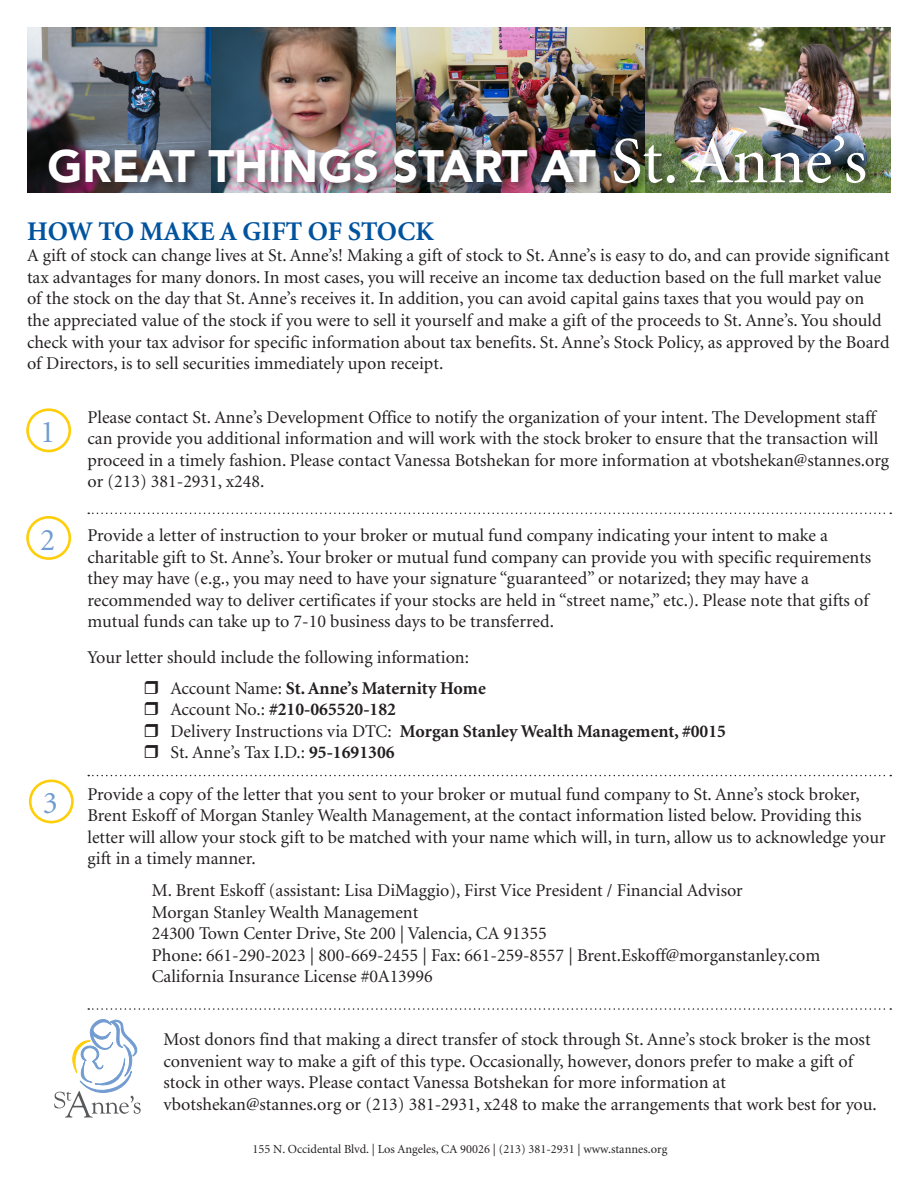
<style>
.page{position:relative;width:918px;height:1188px;background:#fff}
.page>*{position:absolute;margin:0;border:0;box-sizing:border-box;transform-origin:0 0}
.t1{font:900 45px "Avenir LT";color:#fff}
.t2{font:31.5px "Minion LT";color:#729cd1}
.t3{font:700 27px "Minion LT";color:#01539e}
.at_a_glance{font:18px/21.6px "Minion LT";color:#231f20}
.t4{font:700 18px "Minion LT";color:#231f20}
.t5{font:12.3px "Minion LT";color:#231f20}
.s1{font-family:"Minion LT";font-weight:400;font-size:66px}
.s2{font-weight:400}
.s3{font-weight:700}
</style>
<div class="page">
<svg style="left:88px;top:513px;width:803px;height:1px"></svg>
<svg style="left:88px;top:775px;width:803px;height:1px"></svg>
<svg style="left:88px;top:1008px;width:803px;height:2px"></svg>
<img style="left:27px;top:27px;width:864px;height:165px">
<div style="left:46px;top:132px;width:832px;height:64px;background:#231f20;opacity:.75"></div>
<svg style="left:54px;top:1020px;width:87px;height:98px"></svg>
<div style="left:26px;top:408px;width:45px;height:44px;border:3px solid #fece08;border-radius:50%"></div>
<div style="left:26px;top:516px;width:45px;height:44px;border:3px solid #fece08;border-radius:50%"></div>
<div style="left:29px;top:780px;width:45px;height:43px;border:3px solid #fece08;border-radius:50%"></div>
<p class="t1" style="left:47px;top:139px;width:821px">GREAT THINGS START AT <span class="s1">St. Anne’s</span></p>
<p class="t3" style="left:27px;top:217px;width:408px">HOW TO MAKE A GIFT OF STOCK</p>
<p class="at_a_glance" style="left:27px;top:245px;width:864px">A gift of stock can change lives at St. Anne’s! Making a gift of stock to St. Anne’s is easy to do, and can provide significant tax advantages for many donors. In most cases, you will receive an income tax deduction based on the full market value of the stock on the day that St. Anne’s receives it. In addition, you can avoid capital gains taxes that you would pay on the appreciated value of the stock if you were to sell it yourself and make a gift of the proceeds to St. Anne’s. You should check with your tax advisor for specific information about tax benefits. St. Anne’s Stock Policy, as approved by the Board of Directors, is to sell securities immediately upon receipt.</p>
<p class="at_a_glance" style="left:87px;top:407px;width:803px">Please contact St. Anne’s Development Office to notify the organization of your intent. The Development staff can provide you additional information and will work with the stock broker to ensure that the transaction will proceed in a timely fashion. Please contact Vanessa Botshekan for more information at vbotshekan@stannes.org or (213) 381-2931, x248.</p>
<p class="at_a_glance" style="left:87px;top:525px;width:785px">Provide a letter of instruction to your broker or mutual fund company indicating your intent to make a charitable gift to St. Anne’s. Your broker or mutual fund company can provide you with specific requirements they may have (e.g., you may need to have your signature “guaranteed” or notarized; they may have a recommended way to deliver certificates if your stocks are held in “street name,” etc.). Please note that gifts of mutual funds can take up to 7-10 business days to be transferred.</p>
<p class="at_a_glance" style="left:87px;top:647px;width:383px">Your letter should include the following information:</p>
<p class="t2" style="left:40px;top:416px;width:17px">1</p>
<p class="t2" style="left:40px;top:524px;width:17px">2</p>
<p class="t2" style="left:43px;top:788px;width:17px">3</p>
<p class="t4" style="left:170px;top:679px;width:317px"><span class="s2">Account Name:</span> St. Anne’s Maternity Home</p>
<p class="t4" style="left:170px;top:700px;width:227px"><span class="s2">Account No.:</span> #210-065520-182</p>
<p class="t4" style="left:170px;top:722px;width:557px"><span class="s2">Delivery Instructions via DTC:</span> Morgan Stanley Wealth Management, #0015</p>
<p class="at_a_glance" style="left:170px;top:743px;width:226px">St. Anne’s Tax I.D.: <span class="s3">95-1691306</span></p>
<p class="at_a_glance" style="left:87px;top:784px;width:800px">Provide a copy of the letter that you sent to your broker or mutual fund company to St. Anne’s stock broker, Brent Eskoff of Morgan Stanley Wealth Management, at the contact information listed below. Providing this letter will allow your stock gift to be matched with your name which will, in turn, allow us to acknowledge your gift in a timely manner.</p>
<p class="at_a_glance" style="left:152px;top:880px;width:593px">M. Brent Eskoff (assistant: Lisa DiMaggio), First Vice President / Financial Advisor</p>
<p class="at_a_glance" style="left:152px;top:902px;width:268px">Morgan Stanley Wealth Management</p>
<p class="at_a_glance" style="left:152px;top:923px;width:396px">24300 Town Center Drive, Ste 200 | Valencia, CA 91355</p>
<p class="at_a_glance" style="left:152px;top:945px;width:670px">Phone: 661-290-2023 | 800-669-2455 | Fax: 661-259-8557 | Brent.Eskoff@morganstanley.com</p>
<p class="at_a_glance" style="left:152px;top:966px;width:283px">California Insurance License #0A13996</p>
<p class="at_a_glance" style="left:164px;top:1029px;width:709px">Most donors find that making a direct transfer of stock through St. Anne’s stock broker is the most convenient way to make a gift of this type. Occasionally, however, donors prefer to make a gift of stock in other ways. Please contact Vanessa Botshekan for more information at</p>
<p class="at_a_glance" style="left:164px;top:1094px;width:715px">vbotshekan@stannes.org or (213) 381-2931, x248 to make the arrangements that work best for you.</p>
<p class="t5" style="left:253px;top:1143px;width:416px">155 N. Occidental Blvd. | Los Angeles, CA 90026 | (213) 381-2931 | www.stannes.org</p>
</div>
